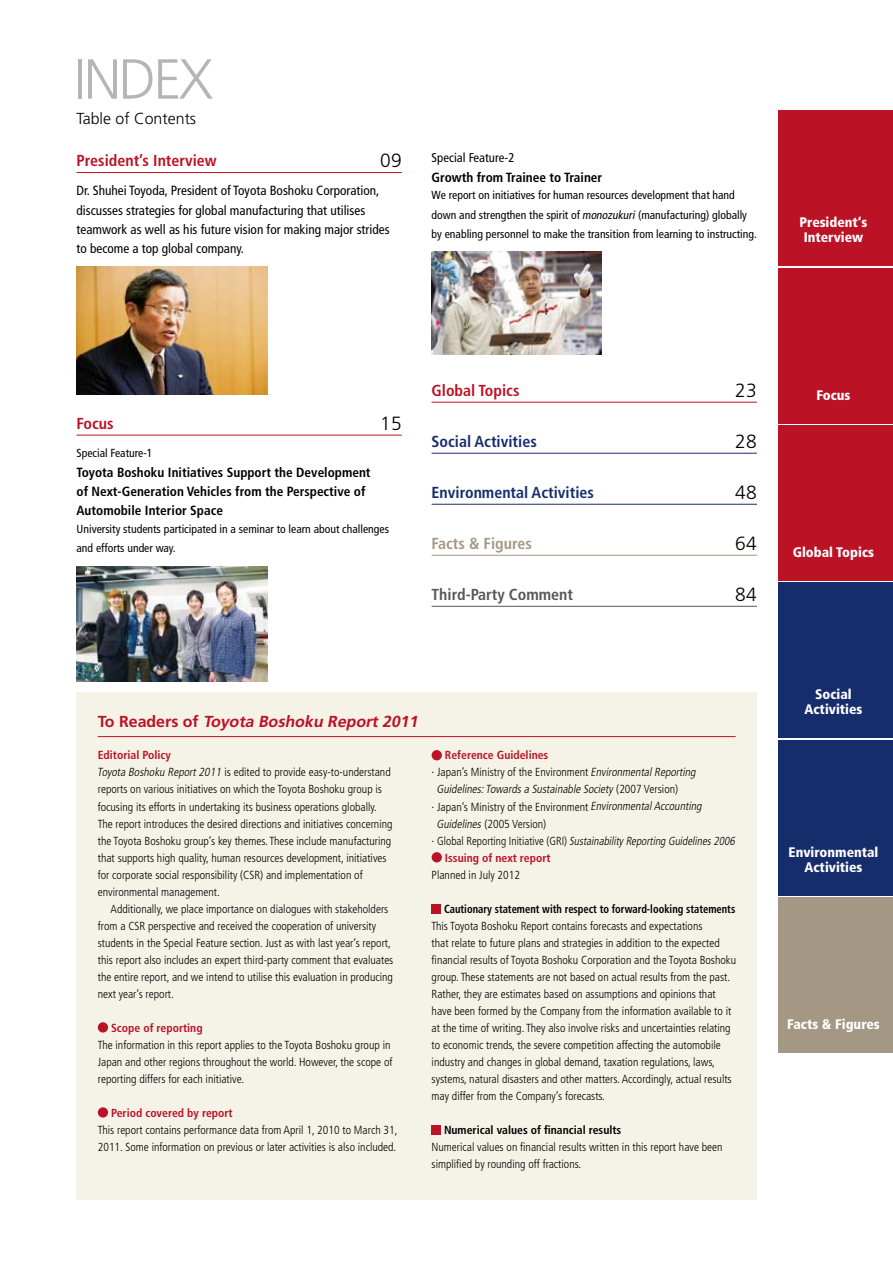
<style>
.page{position:relative;width:893px;height:1263px;background:#fff}
.page>*{position:absolute;margin:0;border:0;box-sizing:border-box;transform-origin:0 0}
.t1{font:300 56.4px "Frutiger LT Std";letter-spacing:-.05em;color:#b5b5b6}
.t2{font:300 19.2px "Frutiger LT Std";letter-spacing:.02em;color:#000}
.t3{font:700 condensed 15.9px "Frutiger LT Std";color:#162d6c}
.t4{font:700 condensed 15.9px "Frutiger LT Std";color:#bc1225}
.t5{font:italic 700 15.9px "Frutiger LT Std";color:#bc1225}
.t6{font:700 condensed 15.9px "Frutiger LT Std";color:#595757}
.t7{font:300 15.9px "Frutiger LT Std";color:#000}
.t8{font:700 condensed 15.9px "Frutiger LT Std";color:#a49884}
.t9{font:900 condensed 13.8px/14.9px "Frutiger LT Std";color:#fff;text-align:center}
.t10{font:condensed 13.35px/19.2px "Frutiger LT Std";color:#000}
.t11{font:700 condensed 13.35px/19.2px "Frutiger LT Std";color:#000}
.t12{font:condensed 12.75px "Frutiger LT Std";color:#000}
.t13{font:300 condensed 11.7px/17px "Frutiger LT Std";color:#000}
.t14{font:condensed 11.7px/19.2px "Frutiger LT Std";color:#000}
.t15{font:700 condensed 11.7px "Frutiger LT Std";color:#bc1225}
.t16{font:italic 300 condensed 11.7px "Frutiger LT Std";color:#000;scale:.96 1}
.t17{font:700 condensed 11.7px "Frutiger LT Std";color:#000;scale:.9 1}
.t18{font:italic 300 condensed 11.7px "Frutiger LT Std";color:#000}
.t19{font:700 condensed 11.7px "Frutiger LT Std";color:#000}
.s1{font-style:italic}
.s2{font-style:normal}
.s3{font-weight:700;color:#bc1225}
</style>
<div class="page">
<div style="left:77px;top:692px;width:680px;height:507px;background:#f5f2e8"></div>
<hr style="left:77px;top:172px;width:325px;height:1px;background:#bc1225">
<hr style="left:77px;top:435px;width:325px;height:1px;background:#bc1225">
<hr style="left:432px;top:402px;width:325px;height:1px;background:#bc1225">
<hr style="left:432px;top:453px;width:325px;height:1px;background:#162d6c">
<hr style="left:432px;top:504px;width:325px;height:1px;background:#162d6c">
<hr style="left:432px;top:555px;width:325px;height:1px;background:#a49884">
<hr style="left:432px;top:606px;width:325px;height:1px;background:#595757">
<div style="left:98px;top:1022px;width:10px;height:10px;background:#bc1225;border-radius:50%"></div>
<div style="left:98px;top:1107px;width:10px;height:10px;background:#bc1225;border-radius:50%"></div>
<div style="left:432px;top:750px;width:10px;height:10px;background:#bc1225;border-radius:50%"></div>
<div style="left:432px;top:852px;width:10px;height:10px;background:#bc1225;border-radius:50%"></div>
<div style="left:432px;top:904px;width:9px;height:9px;background:#bc1225"></div>
<div style="left:432px;top:1125px;width:9px;height:9px;background:#bc1225"></div>
<hr style="left:98px;top:736px;width:638px;height:1px;background:#bc1225">
<img style="left:77px;top:566px;width:191px;height:115px">
<img style="left:432px;top:252px;width:170px;height:103px">
<img style="left:77px;top:267px;width:191px;height:128px">
<div style="left:778px;top:897px;width:114px;height:155px;background:#a49884"></div>
<div style="left:778px;top:740px;width:114px;height:155px;background:#162d6c"></div>
<div style="left:778px;top:583px;width:114px;height:155px;background:#162d6c"></div>
<div style="left:778px;top:425px;width:114px;height:155px;background:#bc1225"></div>
<div style="left:778px;top:268px;width:114px;height:155px;background:#bc1225"></div>
<div style="left:778px;top:111px;width:114px;height:155px;background:#bc1225"></div>
<h1 class="t1" style="left:74px;top:47px;width:141px">INDEX</h1>
<h3 class="t7" style="left:77px;top:109px;width:121px">Table of Contents</h3>
<h3 class="t4" style="left:77px;top:151px;width:142px">President’s Interview</h3>
<h2 class="t2" style="left:380px;top:150px;width:23px">09</h2>
<p class="t10" style="left:77px;top:181px;width:315px">Dr. Shuhei Toyoda, President of Toyota Boshoku Corporation, discusses strategies for global manufacturing that utilises teamwork as well as his future vision for making major strides to become a top global company.</p>
<p class="t12" style="left:432px;top:150px;width:84px">Special Feature-2</p>
<p class="t11" style="left:432px;top:167px;width:172px">Growth from Trainee to Trainer</p>
<p class="t14" style="left:432px;top:186px;width:327px">We report on initiatives for human resources development that hand down and strengthen the spirit of <span class="s1">monozukuri</span> (manufacturing) globally by enabling personnel to make the transition from learning to instructing.</p>
<p class="t9" style="left:799px;top:215px;width:69px">President‘s<br>Interview</p>
<h3 class="t4" style="left:77px;top:414px;width:39px">Focus</h3>
<h2 class="t2" style="left:380px;top:412px;width:23px">15</h2>
<p class="t14" style="left:77px;top:443px;width:77px">Special Feature-1</p>
<p class="t11" style="left:77px;top:463px;width:296px">Toyota Boshoku Initiatives Support the Development of Next-Generation Vehicles from the Perspective of<br>Automobile Interior Space</p>
<p class="t14" style="left:77px;top:520px;width:314px">University students participated in a seminar to learn about challenges and efforts under way.</p>
<h3 class="t4" style="left:432px;top:381px;width:89px">Global Topics</h3>
<h2 class="t2" style="left:735px;top:379px;width:23px">23</h2>
<h3 class="t3" style="left:432px;top:432px;width:107px">Social Activities</h3>
<h2 class="t2" style="left:735px;top:430px;width:23px">28</h2>
<h3 class="t3" style="left:432px;top:483px;width:164px">Environmental Activities</h3>
<h2 class="t2" style="left:735px;top:482px;width:23px">48</h2>
<h3 class="t8" style="left:432px;top:534px;width:102px">Facts &amp; Figures</h3>
<h2 class="t2" style="left:735px;top:533px;width:23px">64</h2>
<h3 class="t6" style="left:432px;top:585px;width:143px">Third-Party Comment</h3>
<h2 class="t2" style="left:735px;top:584px;width:23px">84</h2>
<p class="t9" style="left:816px;top:387px;width:36px">Focus</p>
<p class="t9" style="left:793px;top:545px;width:83px">Global Topics</p>
<h3 class="t5" style="left:98px;top:712px;width:325px"><span class="s2">To R e a d e r s o f</span> Toyota Boshoku Report 2011</h3>
<p class="t13" style="left:97px;top:747px;width:297px"><span class="s3">Editorial Policy<br></span><span class="s1">Toyota Boshoku Report2011</span> is edited to provide easy-to-understand reports on various initiatives on which the Toyota Boshoku group is focusing its efforts in undertaking its business operations globally.<br>The report introduces the desired directions and initiatives concerning the Toyota Boshoku group’s key themes. These include manufacturing that supports high quality, human resources development, initiatives for corporate social responsibility (CSR) and implementation of environmental management.</p>
<p class="t13" style="left:98px;top:900px;width:297px;text-indent:13px">Additionally, we place importance on dialogues with stakeholders from a CSR perspective and received the cooperation of university students in the Special Feature section. Just as with last year’s report, this report also includes an expert third-party comment that evaluates the entire report, and we intend to utilise this evaluation in producing next year’s report.</p>
<p class="t15" style="left:111px;top:1020px;width:93px">Scope of reporting</p>
<p class="t13" style="left:98px;top:1036px;width:296px">The information in this report applies to the Toyota Boshoku group in<br>Japan and other regions throughout the world. However, the scope of reporting differs for each initiative.</p>
<p class="t15" style="left:111px;top:1106px;width:123px">Period covered by report</p>
<p class="t13" style="left:98px;top:1121px;width:301px">This report contains performance data from April 1, 2010 to March 31,<br>2011. Some information on previous or later activities is also included.</p>
<p class="t15" style="left:445px;top:748px;width:105px">Reference Guidelines</p>
<p class="t13" style="left:432px;top:764px;width:268px">∙ Japan’s Ministry of the Environment <span class="s1">EnvironmentalReporting</span></p>
<p class="t18" style="left:437px;top:783px;width:243px">Guidelines:Towardsa Sustainable Society <span class="s2">( 2 0 0 7 Ve r s i o n )</span></p>
<p class="t13" style="left:432px;top:798px;width:274px">∙ Japan’s Ministry of the Environment <span class="s1">EnvironmentalAccounting</span></p>
<p class="t13" style="left:437px;top:815px;width:111px"><span class="s1">Guidelines</span> (2005 Version)</p>
<p class="t16" style="left:432px;top:834px;width:320px"><span class="s2">∙ G l o b a l R e p o rt i n g I n i t i a t i v e ( G R I )</span> SustainabilityReporting Guidelines2006</p>
<p class="t15" style="left:445px;top:850px;width:107px">Issuing of next report</p>
<p class="t13" style="left:432px;top:866px;width:90px">Planned in July 2012</p>
<p class="t17" style="left:444px;top:901px;width:325px">Cautionary statement with respect to forward-looking statements</p>
<p class="t13" style="left:432px;top:917px;width:306px">This Toyota Boshoku Report contains forecasts and expectations<br>that relate to future plans and strategies in addition to the expected financial results of Toyota Boshoku Corporation and the Toyota Boshoku group. These statements are not based on actual results from the past.<br>Rather, they are estimates based on assumptions and opinions that have been formed by the Company from the information available to it at the time of writing. They also involve risks and uncertainties relating to economic trends, the severe competition affecting the automobile industry and changes in global demand, taxation regulations, laws, systems, natural disasters and other matters. Accordingly, actual results may differ from the Company’s forecasts.</p>
<p class="t19" style="left:444px;top:1123px;width:179px">Numerical values of financial results</p>
<p class="t13" style="left:432px;top:1138px;width:293px">Numerical values on financial results written in this report have been simplified by rounding off fractions.</p>
<p class="t9" style="left:804px;top:687px;width:59px">Social<br>Activities</p>
<p class="t9" style="left:788px;top:844px;width:91px">Environmental<br>Activities</p>
<p class="t9" style="left:787px;top:1017px;width:94px">Facts &amp; Figures</p>
</div>
